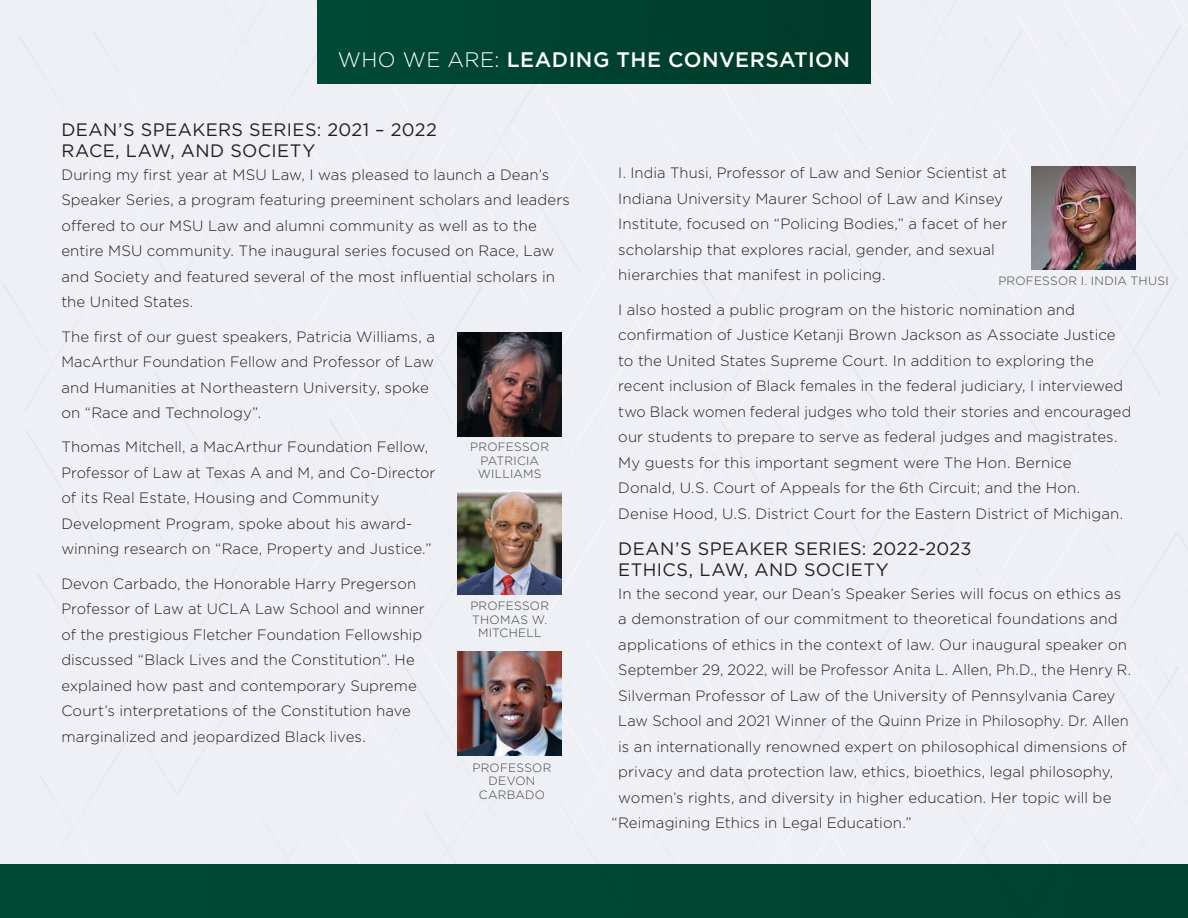
<style>
.page{position:relative;width:1188px;height:918px;background:#fff}
.page>*{position:absolute;margin:0;border:0;box-sizing:border-box;transform-origin:0 0}
.t1{font:500 21px "Gotham";letter-spacing:.02em;color:#fff}
.t2{font:18px/21px "Gotham";letter-spacing:.025em;color:#231f20}
.t3{font:300 15px/25.5px "Gotham";letter-spacing:.005em;color:#231f20}
.t4{font:300 12px/13.5px "Gotham";letter-spacing:.02em;color:#414142;text-align:center}
.s1{font-weight:300}
</style>
<div class="page">
<div style="left:0;top:0;width:1188px;height:864px;background:#eff0f5"></div>
<img style="left:535px;top:825px;width:38px;height:39px">
<div style="left:317px;top:0;width:554px;height:84px;background:#004230"></div>
<img style="left:458px;top:332px;width:104px;height:104px">
<img style="left:458px;top:490px;width:104px;height:104px">
<img style="left:458px;top:652px;width:104px;height:103px">
<img style="left:1032px;top:166px;width:103px;height:104px">
<div style="left:0;top:864px;width:1188px;height:54px;background:#004632"></div>
<p class="t1" style="left:338px;top:45px;width:514px"><span class="s1">WHO WE ARE:</span> LEADING THE CONVERSATION</p>
<p class="t2" style="left:61px;top:119px;width:377px">DEAN’S SPEAKERS SERIES: 2021 – 2022</p>
<p class="t2" style="left:61px;top:140px;width:255px">RACE, LAW, AND SOCIETY</p>
<p class="t3" style="left:61px;top:161px;width:510px">During my first year at MSU Law, I was pleased to launch a Dean’s Speaker Series, a program featuring preeminent scholars and leaders offered to our MSU Law and alumni community as well as to the entire MSU community. The inaugural series focused on Race, Law and Society and featured several of the most influential scholars in the United States.</p>
<p class="t3" style="left:61px;top:323px;width:375px">The first of our guest speakers, Patricia Williams, a MacArthur Foundation Fellow and Professor of Law and Humanities at Northeastern University, spoke on “Race and Technology”.</p>
<p class="t3" style="left:61px;top:434px;width:376px">Thomas Mitchell, a MacArthur Foundation Fellow, Professor of Law at Texas A and M, and Co-Director of its Real Estate, Housing and Community Development Program, spoke about his award&shy;winning research on “Race, Property and Justice.”</p>
<p class="t3" style="left:61px;top:570px;width:365px">Devon Carbado, the Honorable Harry Pregerson Professor of Law at UCLA Law School and winner of the prestigious Fletcher Foundation Fellowship discussed “Black Lives and the Constitution”. He explained how past and contemporary Supreme Court’s interpretations of the Constitution have marginalized and jeopardized Black lives.</p>
<p class="t4" style="left:470px;top:440px;width:80px">PROFESSOR<br>PATRICIA<br>WILLIAMS</p>
<p class="t4" style="left:470px;top:599px;width:80px">PROFESSOR<br>THOMAS W.<br>MITCHELL</p>
<p class="t4" style="left:473px;top:760px;width:80px">PROFESSOR<br>DEVON<br>CARBADO</p>
<p class="t3" style="left:618px;top:160px;width:391px">I. India Thusi, Professor of Law and Senior Scientist at Indiana University Maurer School of Law and Kinsey Institute, focused on “Policing Bodies,” a facet of her scholarship that explores racial, gender, and sexual hierarchies that manifest in policing.</p>
<p class="t3" style="left:618px;top:296px;width:514px">I also hosted a public program on the historic nomination and confirmation of Justice Ketanji Brown Jackson as Associate Justice to the United States Supreme Court. In addition to exploring the recent inclusion of Black females in the federal judiciary, I interviewed two Black women federal judges who told their stories and encouraged our students to prepare to serve as federal judges and magistrates.<br>My guests for this important segment were The Hon. Bernice Donald, U.S. Court of Appeals for the 6th Circuit; and the Hon.<br>Denise Hood, U.S. District Court for the Eastern District of Michigan.</p>
<p class="t2" style="left:618px;top:538px;width:355px">DEAN’S SPEAKER SERIES: 2022-2023<br>ETHICS, LAW, AND SOCIETY</p>
<p class="t3" style="left:618px;top:580px;width:504px">In the second year, our Dean’s Speaker Series will focus on ethics as</p>
<p class="t3" style="left:618px;top:606px;width:501px">a demonstration of our commitment to theoretical foundations and</p>
<p class="t3" style="left:618px;top:631px;width:510px">applications of ethics in the context of law. Our inaugural speaker on</p>
<p class="t3" style="left:618px;top:657px;width:514px">September 29, 2022, will be Professor Anita L. Allen, Ph.D., the Henry R.</p>
<p class="t3" style="left:618px;top:682px;width:499px">Silverman Professor of Law of the University of Pennsylvania Carey</p>
<p class="t3" style="left:618px;top:708px;width:512px">Law School and 2021 Winner of the Quinn Prize in Philosophy. Dr. Allen</p>
<p class="t3" style="left:618px;top:733px;width:510px">is an internationally renowned expert on philosophical dimensions of</p>
<p class="t3" style="left:618px;top:759px;width:497px">privacy and data protection law, ethics, bioethics, legal philosophy,</p>
<p class="t3" style="left:618px;top:784px;width:495px">women’s rights, and diversity in higher education. Her topic will be</p>
<p class="t3" style="left:612px;top:810px;width:302px">“Reimagining Ethics in Legal Education.”</p>
<p class="t4" style="left:998px;top:274px;width:172px">PROFESSOR I. INDIA THUSI</p>
</div>
